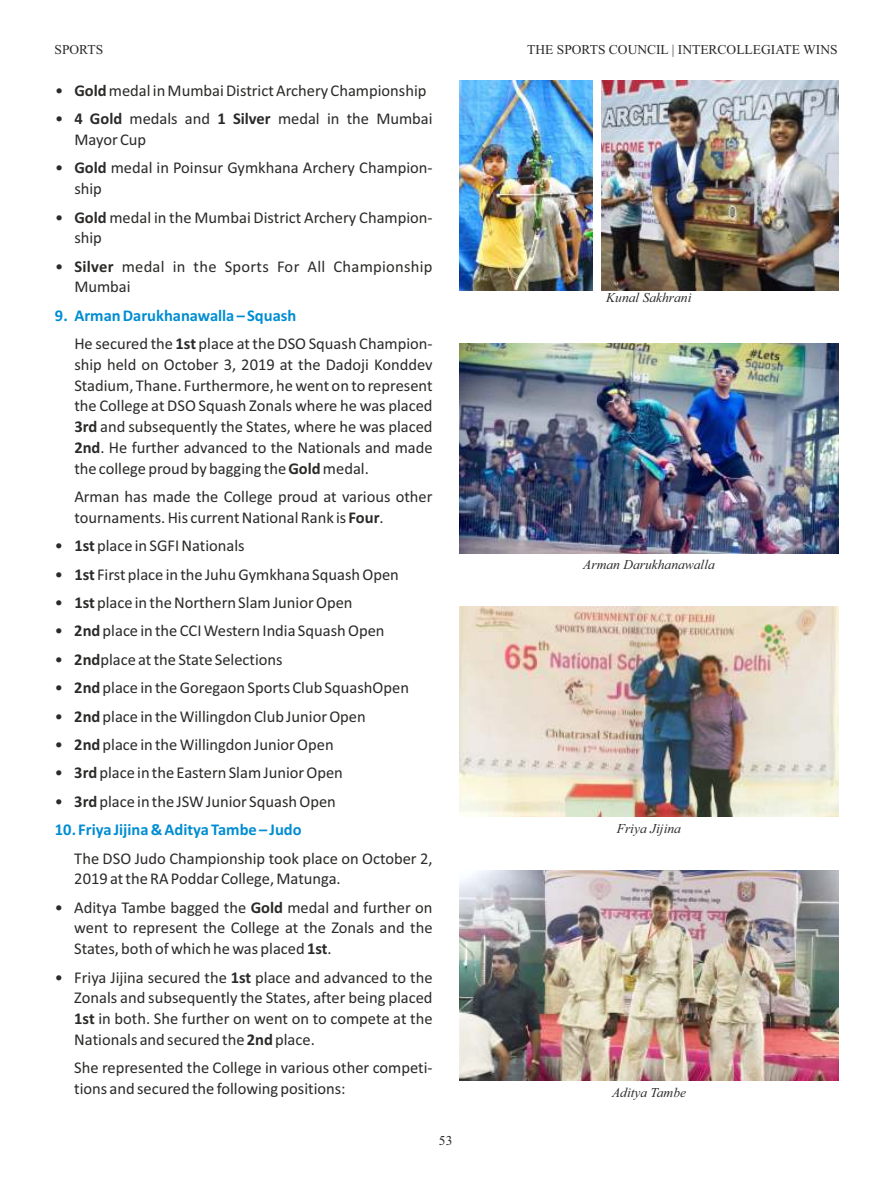
<style>
.page{position:relative;width:891px;height:1188px;background:#fff}
.page>*{position:absolute;margin:0;border:0;box-sizing:border-box;transform-origin:0 0}
.t1{font:16.5px/20.7px "Calibri";color:#2b2a29}
.t2{font:16.5px/20.7px "Calibri";letter-spacing:.02em;color:#2b2a29}
.t3{font:700 16.5px "Calibri";color:#008dd2}
.t4{font:italic 13.5px "Times New Roman";color:#2b2a29}
.t5{font:13.5px "Times New Roman";color:#2b2a29}
.s1{font-weight:700}
.s2{font-weight:700;color:#008dd2}
</style>
<div class="page">
<img style="left:459px;top:80px;width:133px;height:210px">
<img style="left:602px;top:80px;width:236px;height:210px">
<img style="left:459px;top:343px;width:379px;height:210px">
<img style="left:459px;top:607px;width:379px;height:210px">
<img style="left:459px;top:870px;width:379px;height:210px">
<p class="t5" style="left:55px;top:44px;width:50px">SPORTS</p>
<p class="t1" style="left:55px;top:81px;width:373px">• <span class="s1">Gold</span>medal in Mumbai District Archery Championship</p>
<p class="t1" style="left:74px;top:110px;width:360px;text-indent:-19px">• <span class="s1">4 Gold</span> medals and <span class="s1">1 Silver</span> medal in the Mumbai<br>Mayor Cup</p>
<p class="t1" style="left:74px;top:159px;width:360px;text-indent:-19px">• <span class="s1">Gold</span> medal in Poinsur Gymkhana Archery Champion&shy;ship</p>
<p class="t1" style="left:74px;top:208px;width:360px;text-indent:-19px">• <span class="s1">Gold</span> medal in the Mumbai District Archery Champion&shy;ship</p>
<p class="t2" style="left:74px;top:257px;width:360px;text-indent:-19px">• <span class="s1">Silver</span> medal in the Sports For All Championship<br>Mumbai</p>
<p class="t1" style="left:74px;top:302px;width:360px;line-height:28.3px;text-indent:-19px"><span class="s2">9. Arman Darukhanawalla – Squash<br></span>He secured the <span class="s1">1st</span> place at the DSO Squash Champion-</p>
<p class="t1" style="left:74px;top:355px;width:360px;text-align:justify">ship held on October 3, 2019 at the Dadoji Konddev Stadium, Thane. Furthermore, he went on to represent the College at DSO Squash Zonals where he was placed <span class="s1">3rd</span> and subsequently the States, where he was placed <span class="s1">2nd</span>. He further advanced to the Nationals and made the college proud by bagging the <span class="s1">Gold</span>medal.</p>
<p class="t1" style="left:74px;top:488px;width:360px">Arman has made the College proud at various other tournaments. His current National Rank is <span class="s1">Four</span>.</p>
<p class="t1" style="left:55px;top:537px;width:191px">• <span class="s1">1st</span> place in SGFI Nationals</p>
<p class="t1" style="left:55px;top:565px;width:345px">• <span class="s1">1st</span> First place in the Juhu Gymkhana Squash Open</p>
<p class="t1" style="left:55px;top:594px;width:299px">• <span class="s1">1st</span> place in the Northern Slam Junior Open</p>
<p class="t1" style="left:55px;top:622px;width:331px">• <span class="s1">2nd</span> place in the CCI Western India Squash Open</p>
<p class="t1" style="left:55px;top:650px;width:229px">• <span class="s1">2nd</span>place at the State Selections</p>
<p class="t1" style="left:55px;top:679px;width:356px">• <span class="s1">2nd</span> place in the Goregaon Sports Club SquashOpen</p>
<p class="t1" style="left:55px;top:707px;width:312px">• <span class="s1">2nd</span> place in the Willingdon Club Junior Open</p>
<p class="t1" style="left:55px;top:736px;width:280px">• <span class="s1">2nd</span> place in the Willingdon Junior Open</p>
<p class="t1" style="left:55px;top:764px;width:289px">• <span class="s1">3rd</span> place in the Eastern Slam Junior Open</p>
<p class="t1" style="left:55px;top:792px;width:282px">• <span class="s1">3rd</span> place in the JSW Junior Squash Open</p>
<p class="t3" style="left:55px;top:823px;width:248px">10. Friya Jijina &amp; Aditya Tambe – Judo</p>
<p class="t1" style="left:74px;top:849px;width:360px">The DSO Judo Championship took place on October 2,<br>2019 at the RA Poddar College, Matunga.</p>
<p class="t1" style="left:74px;top:898px;width:360px;text-align:justify;text-indent:-19px">• Aditya Tambe bagged the <span class="s1">Gold</span> medal and further on went to represent the College at the Zonals and the States, both of which he was placed <span class="s1">1st</span>.</p>
<p class="t1" style="left:74px;top:968px;width:360px;text-align:justify;text-indent:-19px">• Friya Jijina secured the <span class="s1">1st</span> place and advanced to the Zonals and subsequently the States, after being placed <span class="s1">1st</span> in both. She further on went on to compete at the Nationals and secured the <span class="s1">2nd</span> place.</p>
<p class="t1" style="left:74px;top:1059px;width:360px">She represented the College in various other competi&shy;tions and secured the following positions:</p>
<p class="t5" style="left:439px;top:1135px;width:15px">53</p>
<p class="t5" style="left:527px;top:45px;width:312px">THE SPORTS COUNCIL | INTERCOLLEGIATE WINS</p>
<p class="t4" style="left:606px;top:293px;width:87px">Kunal Sakhrani</p>
<p class="t4" style="left:583px;top:559px;width:133px">Arman Darukhanawalla</p>
<p class="t4" style="left:617px;top:824px;width:66px">Friya Jijina</p>
<p class="t4" style="left:612px;top:1087px;width:76px">Aditya Tambe</p>
</div>
